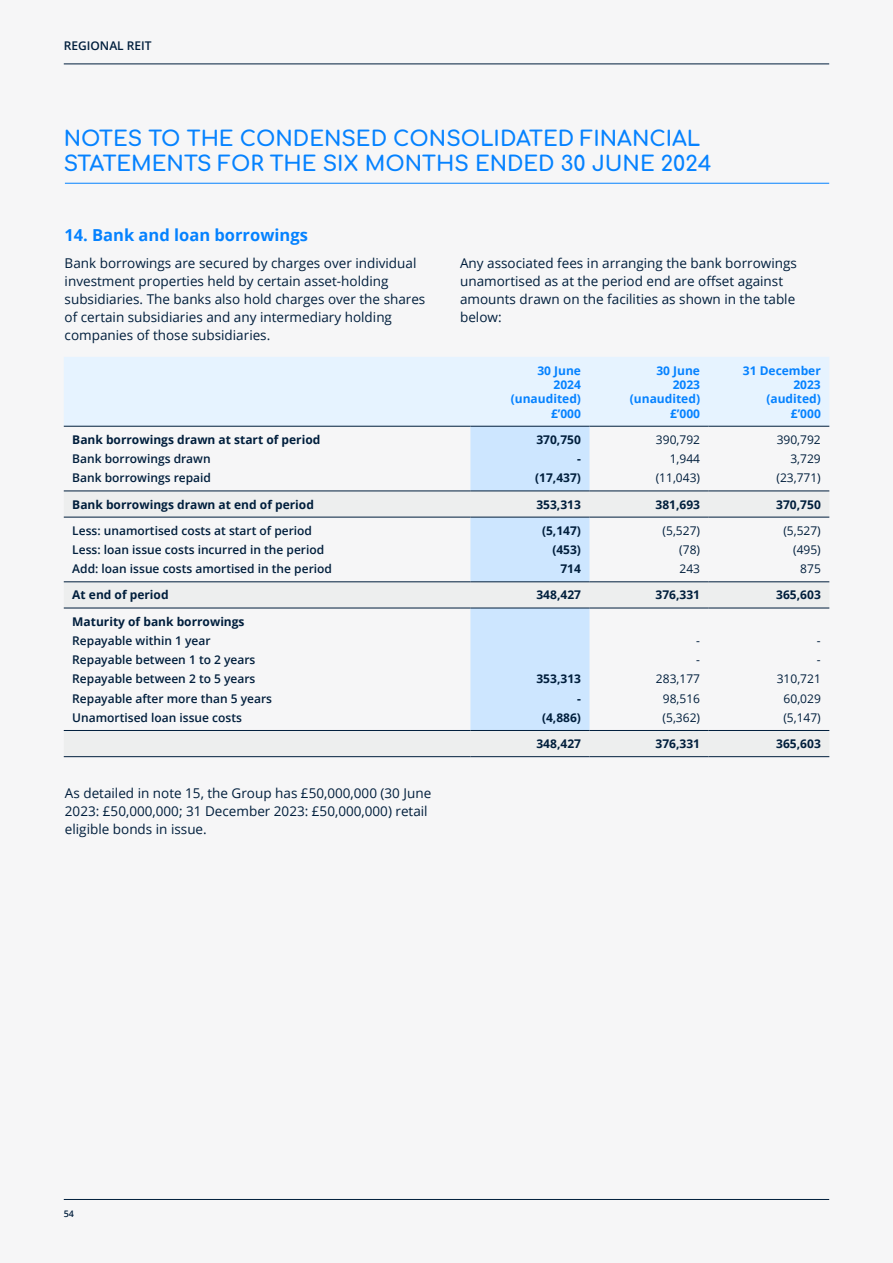
<style>
.page{position:relative;width:893px;height:1263px;background:#f6f6f7}
.page>*{position:absolute;margin:0;border:0;box-sizing:border-box;transform-origin:0 0}
.t1{font:700 21px/25.2px "Comfortaa";color:#0582ff}
.t2{font:700 16.5px "Open Sans";color:#0582ff}
.t3{font:13.5px/18px "Open Sans";color:#001e3c}
.t4{font:600 12px/19.2px "Open Sans";color:#001e3c}
.t5{font:700 12px/19.2px "Open Sans";color:#001e3c;text-align:right}
.t6{font:12px/19.2px "Open Sans";color:#001e3c;text-align:right}
.t7{font:700 12px/14.4px "Open Sans";color:#0582ff;text-align:right}
.t8{font:600 9px "Open Sans";color:#001e3c}
</style>
<div class="page">
<hr style="left:65px;top:183px;width:764px;height:1px;background:#0582ff">
<div style="left:64px;top:357px;width:765px;height:69px;background:#e6f3ff"></div>
<div style="left:470px;top:427px;width:119px;height:64px;background:#cde6ff"></div>
<svg style="left:64px;top:516px;width:765px;height:214px"></svg>
<hr style="left:64px;top:426px;width:406px;height:1px;background:#001e3c">
<hr style="left:470px;top:426px;width:119px;height:1px;background:#001e3c">
<hr style="left:64px;top:491px;width:406px;height:1px;background:#001e3c">
<hr style="left:470px;top:491px;width:119px;height:1px;background:#001e3c">
<hr style="left:64px;top:517px;width:406px;height:1px;background:#001e3c">
<hr style="left:470px;top:517px;width:119px;height:1px;background:#001e3c">
<hr style="left:64px;top:581px;width:406px;height:1px;background:#001e3c">
<hr style="left:470px;top:581px;width:119px;height:1px;background:#001e3c">
<hr style="left:64px;top:608px;width:406px;height:1px;background:#001e3c">
<hr style="left:470px;top:608px;width:119px;height:1px;background:#001e3c">
<hr style="left:64px;top:730px;width:406px;height:1px;background:#001e3c">
<hr style="left:470px;top:730px;width:119px;height:1px;background:#001e3c">
<hr style="left:64px;top:756px;width:406px;height:1px;background:#001e3c">
<hr style="left:709px;top:756px;width:120px;height:1px;background:#001e3c">
<hr style="left:470px;top:756px;width:119px;height:1px;background:#001e3c">
<hr style="left:589px;top:756px;width:120px;height:1px;background:#001e3c">
<hr style="left:709px;top:426px;width:120px;height:1px;background:#001e3c">
<hr style="left:709px;top:491px;width:120px;height:1px;background:#001e3c">
<hr style="left:709px;top:517px;width:120px;height:1px;background:#001e3c">
<hr style="left:709px;top:581px;width:120px;height:1px;background:#001e3c">
<hr style="left:709px;top:608px;width:120px;height:1px;background:#001e3c">
<hr style="left:709px;top:730px;width:120px;height:1px;background:#001e3c">
<hr style="left:589px;top:517px;width:120px;height:1px;background:#001e3c">
<hr style="left:589px;top:581px;width:120px;height:1px;background:#001e3c">
<hr style="left:589px;top:608px;width:120px;height:1px;background:#001e3c">
<hr style="left:589px;top:730px;width:120px;height:1px;background:#001e3c">
<hr style="left:589px;top:426px;width:120px;height:1px;background:#001e3c">
<hr style="left:589px;top:491px;width:120px;height:1px;background:#001e3c">
<hr style="left:64px;top:64px;width:765px;height:1px;background:#001e3c">
<hr style="left:64px;top:1199px;width:765px;height:1px;background:#001e3c">
<p class="t4" style="left:64px;top:35px;width:89px">REGIONAL REIT</p>
<h1 class="t1" style="left:64px;top:123px;width:649px">NOTES TO THE CONDENSED CONSOLIDATED FINANCIAL<br>STATEMENTS FOR THE SIX MONTHS ENDED 30 JUNE 2024</h1>
<p class="t2" style="left:64px;top:224px;width:245px">14. Bank and loan borrowings</p>
<p class="t3" style="left:65px;top:254px;width:362px">Bank borrowings are secured by charges over individual investment properties held by certain asset-holding subsidiaries. The banks also hold charges over the shares of certain subsidiaries and any intermediary holding companies of those subsidiaries.</p>
<p class="t3" style="left:460px;top:254px;width:338px">Any associated fees in arranging the bank borrowings unamortised as at the period end are offset against amounts drawn on the facilities as shown in the table below:</p>
<p class="t5" style="left:72px;top:430px;width:250px">Bank borrowings drawn at start of period</p>
<p class="t4" style="left:72px;top:449px;width:140px">Bank borrowings drawn<br>Bank borrowings repaid</p>
<p class="t7" style="left:511px;top:363px;width:72px">30 June<br>2024 (unaudited) £’000</p>
<p class="t7" style="left:630px;top:363px;width:72px">30 June<br>2023 (unaudited) £’000</p>
<p class="t7" style="left:743px;top:363px;width:79px">31 December<br>2023 (audited) £’000</p>
<p class="t5" style="left:535px;top:430px;width:47px">370,750 - (17,437)</p>
<p class="t6" style="left:656px;top:430px;width:46px">390,792<br>1,944 (11,043)</p>
<p class="t6" style="left:776px;top:430px;width:46px">390,792<br>3,729 (23,771)</p>
<p class="t5" style="left:72px;top:494px;width:243px">Bank borrowings drawn at end of period</p>
<p class="t5" style="left:536px;top:494px;width:46px">353,313</p>
<p class="t5" style="left:655px;top:494px;width:46px">381,693</p>
<p class="t5" style="left:776px;top:494px;width:46px">370,750</p>
<p class="t4" style="left:72px;top:520px;width:261px">Less: unamortised costs at start of period<br>Less: loan issue costs incurred in the period<br>Add: loan issue costs amortised in the period</p>
<p class="t5" style="left:542px;top:520px;width:41px">(5,147) (453)<br>714</p>
<p class="t6" style="left:679px;top:520px;width:22px;text-align:justify;text-indent:-17px">(5,527) (78)<br>243</p>
<p class="t6" style="left:783px;top:520px;width:39px">(5,527) (495)<br>875</p>
<p class="t5" style="left:72px;top:585px;width:98px">At end of period</p>
<p class="t5" style="left:536px;top:585px;width:46px">348,427</p>
<p class="t5" style="left:655px;top:585px;width:46px">376,331</p>
<p class="t5" style="left:776px;top:585px;width:46px">365,603</p>
<p class="t5" style="left:72px;top:611px;width:174px">Maturity of bank borrowings</p>
<p class="t4" style="left:72px;top:631px;width:201px">Repayable within 1 year<br>Repayable between 1 to 2 years<br>Repayable between 2 to 5 years<br>Repayable after more than 5 years<br>Unamortised loan issue costs</p>
<p class="t6" style="left:656px;top:630px;width:46px">-<br>-<br>283,177<br>98,516 (5,362)</p>
<p class="t6" style="left:777px;top:630px;width:46px">-<br>-<br>310,721<br>60,029 (5,147)</p>
<p class="t5" style="left:536px;top:669px;width:46px">353,313 - (4,886)</p>
<p class="t3" style="left:65px;top:784px;width:368px">As detailed in note 15, the Group has £50,000,000 (30 June<br>2023: £50,000,000; 31 December 2023: £50,000,000) retail eligible bonds in issue.</p>
<p class="t5" style="left:536px;top:734px;width:46px">348,427</p>
<p class="t5" style="left:655px;top:734px;width:46px">376,331</p>
<p class="t5" style="left:776px;top:734px;width:46px">365,603</p>
<p class="t8" style="left:64px;top:1207px;width:12px">54</p>
</div>
